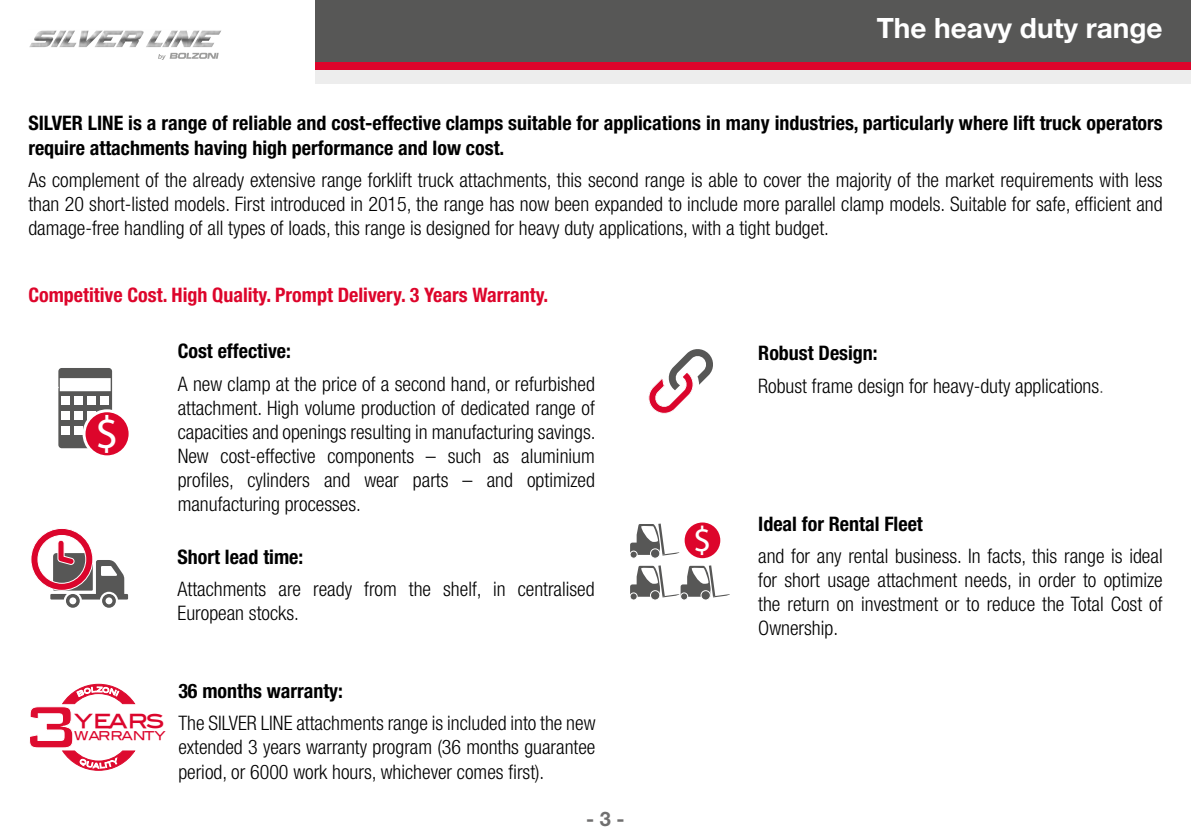
<style>
.page{position:relative;width:1191px;height:840px;background:#fff}
.page>*{position:absolute;margin:0;border:0;box-sizing:border-box;transform-origin:0 0}
.t1{font:46.2px "Myriad Pro";color:#fff}
.t2{font:35.8px "Myriad Pro";color:#fff}
.t3{font:700 28px "Helvetica Neue LT Std";color:#fff}
.t4{font:22.8px "Blair Md ITCTT Medium";letter-spacing:-.055em;color:#db052c}
.t5{font:300 condensed 20px/24px "Helvetica Neue LT Std";color:#000;text-align:justify}
.t6{font:700 condensed 20px/24px "Helvetica Neue LT Std";color:#000}
.t7{font:700 condensed 20px "Helvetica Neue LT Std";color:#dd052b}
.t8{font:700 20px "Helvetica Neue LT Std";color:#706f6f}
.t9{font:12.2px "Blair Md ITCTT Medium";color:#db052c}
.s1{font-weight:700}
.s2{color:#575756}
</style>
<div class="page">
<img style="left:41px;top:30px;width:180px;height:1px">
<svg style="left:29px;top:31px;width:190px;height:29px"></svg>
<div style="left:315px;top:69px;width:876px;height:15px;background:#ededed"></div>
<div style="left:315px;top:0;width:876px;height:62px;background:#575756"></div>
<div style="left:315px;top:62px;width:876px;height:8px;background:#dd052b"></div>
<svg style="left:58px;top:368px;width:71px;height:88px"></svg>
<svg style="left:648px;top:349px;width:65px;height:65px"></svg>
<svg style="left:31px;top:528px;width:97px;height:79px"></svg>
<div style="left:684px;top:522px;width:36px;height:36px;background:#dd052b;border-radius:50%"></div>
<div style="left:630px;top:550px;width:7px;height:8px;background:#575756;border-radius:50%"></div>
<div style="left:630px;top:550px;width:7px;height:8px;border:1px solid #fff;border-radius:50%"></div>
<div style="left:650px;top:548px;width:10px;height:10px;background:#575756;border-radius:50%"></div>
<div style="left:650px;top:548px;width:10px;height:10px;border:1px solid #fff;border-radius:50%"></div>
<svg style="left:630px;top:523px;width:49px;height:32px"></svg>
<div style="left:630px;top:592px;width:7px;height:7px;background:#575756;border-radius:50%"></div>
<div style="left:630px;top:592px;width:7px;height:8px;border:1px solid #fff;border-radius:50%"></div>
<div style="left:650px;top:590px;width:10px;height:9px;background:#575756;border-radius:50%"></div>
<div style="left:650px;top:590px;width:10px;height:10px;border:1px solid #fff;border-radius:50%"></div>
<div style="left:680px;top:592px;width:7px;height:7px;background:#575756;border-radius:50%"></div>
<div style="left:680px;top:592px;width:8px;height:8px;border:1px solid #fff;border-radius:50%"></div>
<div style="left:700px;top:590px;width:10px;height:10px;border:1px solid #fff;border-radius:50%"></div>
<svg style="left:630px;top:565px;width:100px;height:32px"></svg>
<svg style="left:29px;top:683px;width:107px;height:87px"></svg>
<h3 class="t3" style="left:876px;top:10px;width:287px">The heavy duty range</h3>
<p class="t6" style="left:28px;top:111px;width:1135px">SILVER LINE is a range of reliable and cost-effective clamps suitable for applications in many industries, particularly where lift truck operators require attachments having high performance and low cost.</p>
<p class="t5" style="left:28px;top:167px;width:1135px">As complement of the already extensive range forklift truck attachments, this second range is able to cover the majority of the market requirements with less than 20 short-listed models. First introduced in 2015, the range has now been expanded to include more parallel clamp models. Suitable for safe, efficient and damage-free handling of all types of loads, this range is designed for heavy duty applications, with a tight budget.</p>
<p class="t7" style="left:28px;top:282px;width:521px">Competitive Cost. High Quality. Prompt Delivery. 3 Years Warranty.</p>
<h1 class="t1" style="left:95px;top:405px;width:25px">$</h1>
<p class="t6" style="left:178px;top:339px;width:115px">Cost effective:</p>
<p class="t5" style="left:178px;top:371px;width:419px">A new clamp at the price of a second hand, or refurbished attachment. High volume production of dedicated range of capacities and openings resulting in manufacturing savings.<br>New cost-effective components – such as aluminium profiles, cylinders and wear parts – and optimized manufacturing processes.</p>
<p class="t6" style="left:177px;top:544px;width:127px">Short lead time:</p>
<p class="t5" style="left:177px;top:576px;width:419px">Attachments are ready from the shelf, in centralised<br>European stocks.</p>
<p class="t4" style="left:74px;top:705px;width:92px">years</p>
<p class="t9" style="left:74px;top:728px;width:93px">WARRANTY</p>
<p class="t6" style="left:178px;top:678px;width:166px">36 months warranty:</p>
<p class="t5" style="left:178px;top:710px;width:419px">The SILVER LINE attachments range is included into the new extended 3 years warranty program (36 months guarantee period, or 6000 work hours, whichever comes first).</p>
<p class="t8" style="left:586px;top:805px;width:40px">- 3 -</p>
<h2 class="t2" style="left:693px;top:518px;width:20px">$</h2>
<p class="t5" style="left:758px;top:337px;width:347px;line-height:32.2px"><span class="s1">Robust Design:<br></span>Robust frame design for heavy-duty applications<span class="s2">.</span></p>
<p class="t6" style="left:758px;top:511px;width:166px">Ideal for Rental Fleet</p>
<p class="t5" style="left:758px;top:543px;width:406px">and for any rental business. In facts, this range is ideal for short usage attachment needs, in order to optimize the return on investment or to reduce the Total Cost of Ownership.</p>
</div>
